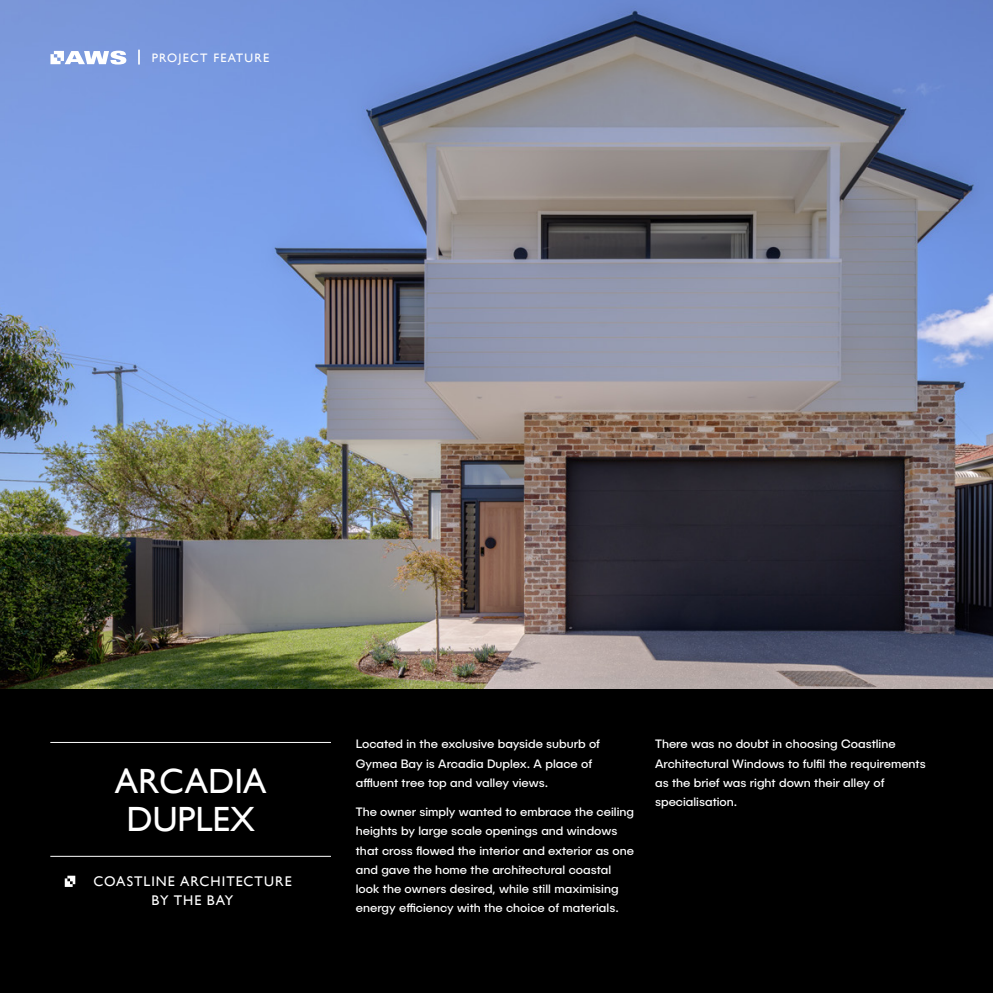
<style>
.page{position:relative;width:993px;height:993px;background:#fff}
.page>*{position:absolute;margin:0;border:0;box-sizing:border-box;transform-origin:0 0}
.t1{font:35px/38.5px "Gill Sans";color:#fff;text-align:center}
.t2{font:14px/19.2px "Gill Sans";letter-spacing:.07em;color:#fff;text-align:center}
.t3{font:12.25px/19.2px "Publica Sans";color:#fff}
.t4{font:12.25px "Gill Sans";letter-spacing:.1em;color:#fff}
</style>
<div class="page">
<div style="left:0;top:0;width:992px;height:992px;background:#000"></div>
<img style="left:0;top:0;width:992px;height:688px">
<hr style="left:50px;top:741px;width:281px;height:1px;background:#fff">
<hr style="left:50px;top:855px;width:281px;height:1px;background:#fff">
<svg style="left:65px;top:875px;width:10px;height:11px"></svg>
<svg style="left:138px;top:50px;width:2px;height:14px"></svg>
<svg style="left:50px;top:51px;width:76px;height:13px"></svg>
<p class="t4" style="left:152px;top:51px;width:119px">PROJECT FEATURE</p>
<h1 class="t1" style="left:115px;top:761px;width:153px">ARCADIA<br>DUPLEX</h1>
<p class="t2" style="left:93px;top:871px;width:200px">COASTLINE ARCHITECTURE<br>BY THE BAY</p>
<p class="t3" style="left:356px;top:733px;width:246px">Located in the exclusive bayside suburb of<br>Gymea Bay is Arcadia Duplex. A place of affluent tree top and valley views.</p>
<p class="t3" style="left:356px;top:801px;width:280px">The owner simply wanted to embrace the ceiling heights by large scale openings and windows that cross flowed the interior and exterior as one and gave the home the architectural coastal look the owners desired, while still maximising energy efficiency with the choice of materials.</p>
<p class="t3" style="left:655px;top:733px;width:272px">There was no doubt in choosing Coastline Architectural Windows to fulfil the requirements as the brief was right down their alley of specialisation.</p>
</div>
